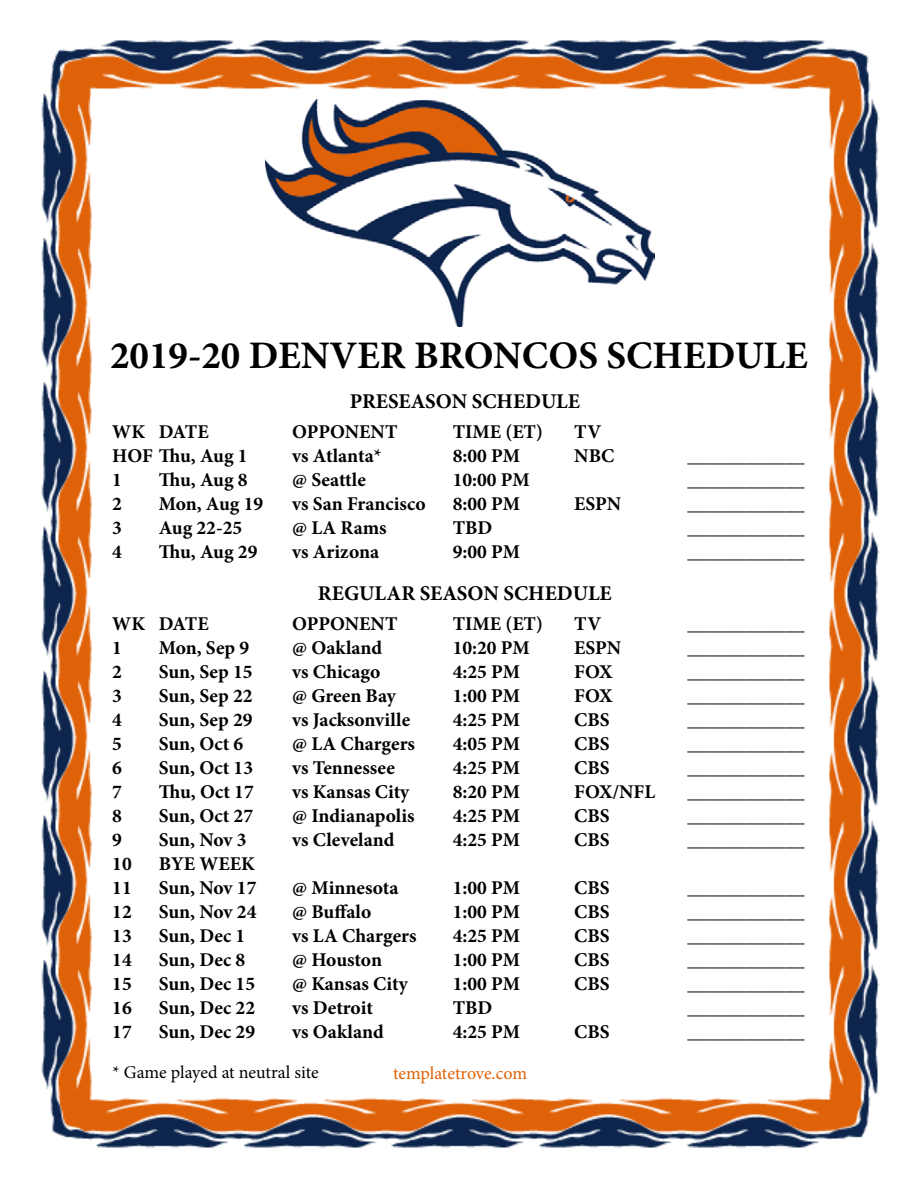
<style>
.page{position:relative;width:918px;height:1188px;background:#fff}
.page>*{position:absolute;margin:0;border:0;box-sizing:border-box;transform-origin:0 0}
.t1{font:700 39px "Minion Pro";color:#000}
.t2{font:700 21px "Minion Pro";color:#000}
.t3{font:700 19.5px "Minion Pro";color:#000}
.t4{font:18px "Minion Pro";letter-spacing:-.005em;color:#000}
.t5{font:18px "Minion Pro";letter-spacing:-.005em;color:#df6108}
</style>
<div class="page">
<img style="left:41px;top:40px;width:839px;height:1108px">
<img style="left:265px;top:100px;width:389px;height:226px">
<h1 class="t1" style="left:110px;top:328px;width:699px">2019-20 DENVER BRONCOS SCHEDULE</h1>
<p class="t2" style="left:350px;top:387px;width:232px">PRESEASON SCHEDULE</p>
<p class="t3" style="left:112px;top:418px;width:98px">WK DATE</p>
<p class="t3" style="left:292px;top:418px;width:107px">OPPONENT</p>
<p class="t3" style="left:453px;top:418px;width:92px">TIME (ET)</p>
<p class="t3" style="left:574px;top:418px;width:28px">TV</p>
<p class="t3" style="left:112px;top:442px;width:137px">HOF Thu, Aug 1</p>
<p class="t3" style="left:292px;top:442px;width:91px">vs Atlanta*</p>
<p class="t3" style="left:453px;top:442px;width:69px">8:00 PM</p>
<p class="t3" style="left:574px;top:442px;width:42px">NBC</p>
<p class="t3" style="left:112px;top:466px;width:11px">1</p>
<p class="t3" style="left:159px;top:466px;width:90px">Thu, Aug 8</p>
<p class="t3" style="left:292px;top:466px;width:75px">@ Seattle</p>
<p class="t3" style="left:453px;top:466px;width:79px">10:00 PM</p>
<p class="t3" style="left:112px;top:490px;width:11px">2</p>
<p class="t3" style="left:159px;top:490px;width:106px">Mon, Aug 19</p>
<p class="t3" style="left:292px;top:490px;width:135px">vs San Francisco</p>
<p class="t3" style="left:453px;top:490px;width:69px">8:00 PM</p>
<p class="t3" style="left:574px;top:490px;width:48px">ESPN</p>
<p class="t3" style="left:112px;top:514px;width:11px">3</p>
<p class="t3" style="left:159px;top:514px;width:85px">Aug 22-25</p>
<p class="t3" style="left:292px;top:514px;width:96px">@ LA Rams</p>
<p class="t3" style="left:453px;top:514px;width:41px">TBD</p>
<p class="t3" style="left:112px;top:538px;width:11px">4</p>
<p class="t3" style="left:159px;top:538px;width:100px">Thu, Aug 29</p>
<p class="t3" style="left:292px;top:538px;width:89px">vs Arizona</p>
<p class="t3" style="left:453px;top:538px;width:69px">9:00 PM</p>
<p class="t2" style="left:318px;top:579px;width:295px">REGULAR SEASON SCHEDULE</p>
<p class="t3" style="left:112px;top:610px;width:98px">WK DATE</p>
<p class="t3" style="left:292px;top:610px;width:107px">OPPONENT</p>
<p class="t3" style="left:453px;top:610px;width:92px">TIME (ET)</p>
<p class="t3" style="left:574px;top:610px;width:28px">TV</p>
<p class="t3" style="left:112px;top:634px;width:11px">1</p>
<p class="t3" style="left:159px;top:634px;width:92px">Mon, Sep 9</p>
<p class="t3" style="left:292px;top:634px;width:91px">@ Oakland</p>
<p class="t3" style="left:453px;top:634px;width:79px">10:20 PM</p>
<p class="t3" style="left:574px;top:634px;width:48px">ESPN</p>
<p class="t3" style="left:112px;top:658px;width:11px">2</p>
<p class="t3" style="left:159px;top:658px;width:95px">Sun, Sep 15</p>
<p class="t3" style="left:292px;top:658px;width:90px">vs Chicago</p>
<p class="t3" style="left:453px;top:658px;width:69px">4:25 PM</p>
<p class="t3" style="left:574px;top:658px;width:40px">FOX</p>
<p class="t3" style="left:112px;top:682px;width:11px">3</p>
<p class="t3" style="left:159px;top:682px;width:95px">Sun, Sep 22</p>
<p class="t3" style="left:292px;top:682px;width:105px">@ Green Bay</p>
<p class="t3" style="left:453px;top:682px;width:69px">1:00 PM</p>
<p class="t3" style="left:574px;top:682px;width:40px">FOX</p>
<p class="t3" style="left:112px;top:706px;width:11px">4</p>
<p class="t3" style="left:159px;top:706px;width:95px">Sun, Sep 29</p>
<p class="t3" style="left:292px;top:706px;width:119px">vs Jacksonville</p>
<p class="t3" style="left:453px;top:706px;width:69px">4:25 PM</p>
<p class="t3" style="left:574px;top:706px;width:37px">CBS</p>
<p class="t3" style="left:112px;top:730px;width:11px">5</p>
<p class="t3" style="left:159px;top:730px;width:86px">Sun, Oct 6</p>
<p class="t3" style="left:292px;top:730px;width:124px">@ LA Chargers</p>
<p class="t3" style="left:453px;top:730px;width:69px">4:05 PM</p>
<p class="t3" style="left:574px;top:730px;width:37px">CBS</p>
<p class="t3" style="left:112px;top:754px;width:11px">6</p>
<p class="t3" style="left:159px;top:754px;width:96px">Sun, Oct 13</p>
<p class="t3" style="left:292px;top:754px;width:104px">vs Tennessee</p>
<p class="t3" style="left:453px;top:754px;width:69px">4:25 PM</p>
<p class="t3" style="left:574px;top:754px;width:37px">CBS</p>
<p class="t3" style="left:112px;top:778px;width:11px">7</p>
<p class="t3" style="left:159px;top:778px;width:97px">Thu, Oct 17</p>
<p class="t3" style="left:292px;top:778px;width:119px">vs Kansas City</p>
<p class="t3" style="left:453px;top:778px;width:69px">8:20 PM</p>
<p class="t3" style="left:574px;top:778px;width:82px">FOX/NFL</p>
<p class="t3" style="left:112px;top:802px;width:11px">8</p>
<p class="t3" style="left:159px;top:802px;width:96px">Sun, Oct 27</p>
<p class="t3" style="left:292px;top:802px;width:124px">@ Indianapolis</p>
<p class="t3" style="left:453px;top:802px;width:69px">4:25 PM</p>
<p class="t3" style="left:574px;top:802px;width:37px">CBS</p>
<p class="t3" style="left:112px;top:826px;width:11px">9</p>
<p class="t3" style="left:159px;top:826px;width:89px">Sun, Nov 3</p>
<p class="t3" style="left:292px;top:826px;width:104px">vs Cleveland</p>
<p class="t3" style="left:453px;top:826px;width:69px">4:25 PM</p>
<p class="t3" style="left:574px;top:826px;width:37px">CBS</p>
<p class="t3" style="left:112px;top:850px;width:21px">10</p>
<p class="t3" style="left:159px;top:850px;width:98px">BYE WEEK</p>
<p class="t3" style="left:112px;top:874px;width:21px">11</p>
<p class="t3" style="left:159px;top:874px;width:99px">Sun, Nov 17</p>
<p class="t3" style="left:292px;top:874px;width:108px">@ Minnesota</p>
<p class="t3" style="left:453px;top:874px;width:69px">1:00 PM</p>
<p class="t3" style="left:574px;top:874px;width:37px">CBS</p>
<p class="t3" style="left:112px;top:898px;width:21px">12</p>
<p class="t3" style="left:159px;top:898px;width:99px">Sun, Nov 24</p>
<p class="t3" style="left:292px;top:898px;width:81px">@ Buffalo</p>
<p class="t3" style="left:453px;top:898px;width:69px">1:00 PM</p>
<p class="t3" style="left:574px;top:898px;width:37px">CBS</p>
<p class="t3" style="left:112px;top:922px;width:21px">13</p>
<p class="t3" style="left:159px;top:922px;width:88px">Sun, Dec 1</p>
<p class="t3" style="left:292px;top:922px;width:126px">vs LA Chargers</p>
<p class="t3" style="left:453px;top:922px;width:69px">4:25 PM</p>
<p class="t3" style="left:574px;top:922px;width:37px">CBS</p>
<p class="t3" style="left:112px;top:946px;width:21px">14</p>
<p class="t3" style="left:159px;top:946px;width:88px">Sun, Dec 8</p>
<p class="t3" style="left:292px;top:946px;width:91px">@ Houston</p>
<p class="t3" style="left:453px;top:946px;width:69px">1:00 PM</p>
<p class="t3" style="left:574px;top:946px;width:37px">CBS</p>
<p class="t3" style="left:112px;top:970px;width:21px">15</p>
<p class="t3" style="left:159px;top:970px;width:98px">Sun, Dec 15</p>
<p class="t3" style="left:292px;top:970px;width:117px">@ Kansas City</p>
<p class="t3" style="left:453px;top:970px;width:69px">1:00 PM</p>
<p class="t3" style="left:574px;top:970px;width:37px">CBS</p>
<p class="t3" style="left:112px;top:994px;width:21px">16</p>
<p class="t3" style="left:159px;top:994px;width:98px">Sun, Dec 22</p>
<p class="t3" style="left:292px;top:994px;width:82px">vs Detroit</p>
<p class="t3" style="left:453px;top:994px;width:41px">TBD</p>
<p class="t3" style="left:112px;top:1018px;width:21px">17</p>
<p class="t3" style="left:159px;top:1018px;width:98px">Sun, Dec 29</p>
<p class="t3" style="left:292px;top:1018px;width:93px">vs Oakland</p>
<p class="t3" style="left:453px;top:1018px;width:69px">4:25 PM</p>
<p class="t3" style="left:574px;top:1018px;width:37px">CBS</p>
<p class="t4" style="left:112px;top:1060px;width:208px">* Game played at neutral site</p>
<p class="t5" style="left:393px;top:1061px;width:136px">templatetrove.com</p>
<p class="t3" style="left:688px;top:442px;width:119px">____________</p>
<p class="t3" style="left:688px;top:466px;width:118px">____________</p>
<p class="t3" style="left:688px;top:490px;width:118px">____________</p>
<p class="t3" style="left:688px;top:514px;width:118px">____________</p>
<p class="t3" style="left:688px;top:538px;width:118px">____________</p>
<p class="t3" style="left:688px;top:610px;width:118px">____________</p>
<p class="t3" style="left:688px;top:634px;width:118px">____________</p>
<p class="t3" style="left:688px;top:658px;width:118px">____________</p>
<p class="t3" style="left:688px;top:682px;width:118px">____________</p>
<p class="t3" style="left:688px;top:706px;width:118px">____________</p>
<p class="t3" style="left:688px;top:730px;width:118px">____________</p>
<p class="t3" style="left:688px;top:754px;width:118px">____________</p>
<p class="t3" style="left:688px;top:778px;width:118px">____________</p>
<p class="t3" style="left:688px;top:802px;width:118px">____________</p>
<p class="t3" style="left:688px;top:826px;width:118px">____________</p>
<p class="t3" style="left:688px;top:874px;width:118px">____________</p>
<p class="t3" style="left:688px;top:898px;width:118px">____________</p>
<p class="t3" style="left:688px;top:922px;width:118px">____________</p>
<p class="t3" style="left:688px;top:946px;width:118px">____________</p>
<p class="t3" style="left:688px;top:970px;width:118px">____________</p>
<p class="t3" style="left:688px;top:994px;width:118px">____________</p>
<p class="t3" style="left:688px;top:1018px;width:119px">____________</p>
</div>
